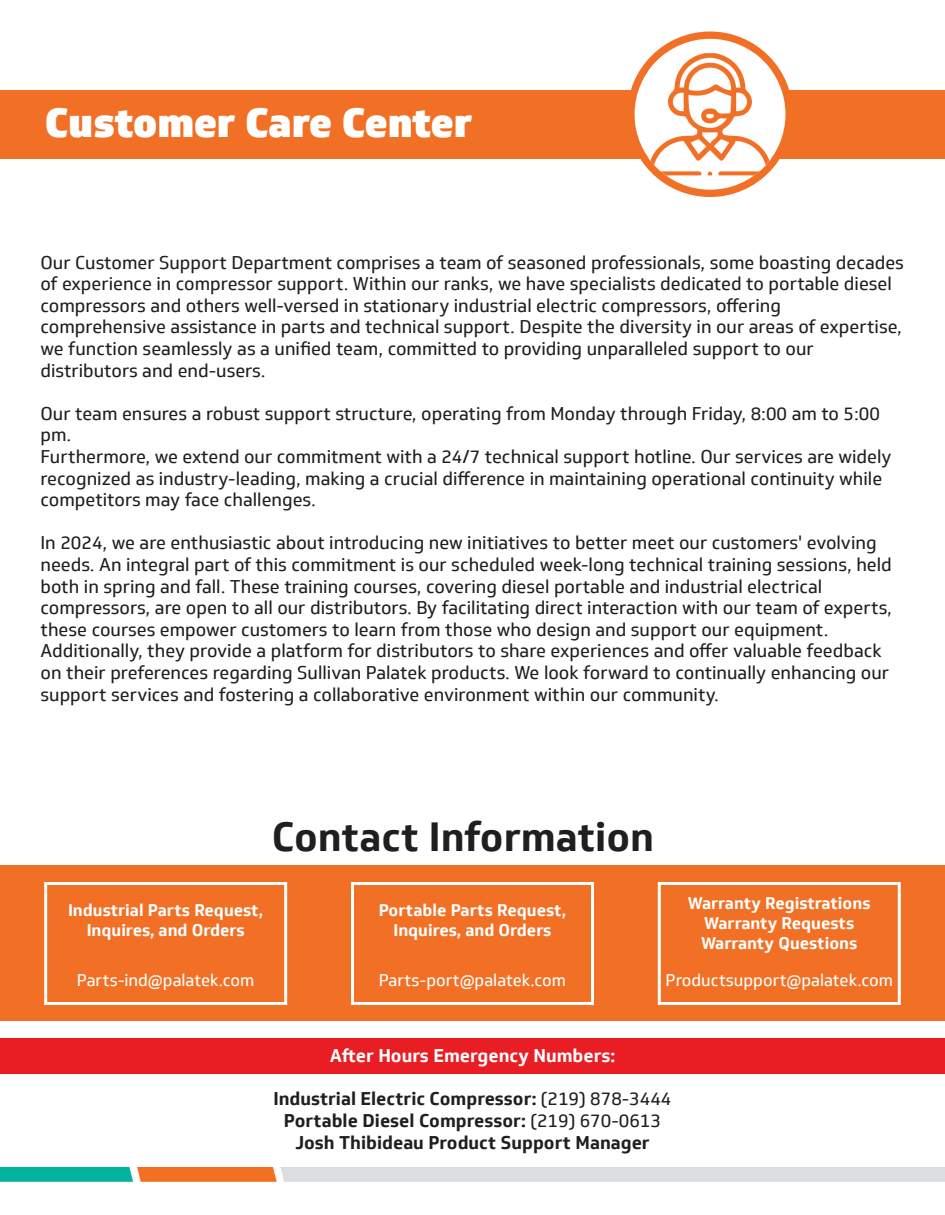
<style>
.page{position:relative;width:945px;height:1215px;background:#fff}
.page>*{position:absolute;margin:0;border:0;box-sizing:border-box;transform-origin:0 0}
.t1{font:900 39.75px "Soleto";color:#fff}
.t2{font:700 39.75px "Soleto";color:#1e1f1e}
.t3{font:18px/21.6px "Soleto";color:#1e1f1e}
.t4{font:700 18px/21.6px "Soleto";color:#1e1f1e;text-align:center}
.t5{font:700 18px "Soleto";color:#fff}
.t6{font:700 16.5px/19.8px "Soleto";color:#fff;text-align:center}
.t7{font:16.5px "Soleto";color:#fff}
.s1{font-weight:400}
</style>
<div class="page">
<div style="left:0;top:1038px;width:945px;height:36px;background:#e91d24"></div>
<div style="left:0;top:90px;width:945px;height:68px;background:#f27025"></div>
<img style="left:0;top:1167px;width:945px;height:14px">
<div style="left:627px;top:32px;width:166px;height:165px;background:#f27025;border-radius:50%"></div>
<div style="left:635px;top:39px;width:150px;height:151px;background:#fff;border-radius:50%"></div>
<img style="left:649px;top:53px;width:122px;height:122px">
<div style="left:0;top:866px;width:945px;height:156px;background:#f27025"></div>
<div style="left:44px;top:882px;width:243px;height:123px;border:3px solid #fff"></div>
<div style="left:351px;top:882px;width:243px;height:123px;border:3px solid #fff"></div>
<div style="left:658px;top:882px;width:243px;height:123px;border:3px solid #fff"></div>
<h1 class="t1" style="left:45px;top:96px;width:429px">Customer Care Center</h1>
<p class="t3" style="left:40px;top:252px;width:865px">Our Customer Support Department comprises a team of seasoned professionals, some boasting decades of experience in compressor support. Within our ranks, we have specialists dedicated to portable diesel compressors and others well-versed in stationary industrial electric compressors, offering comprehensive assistance in parts and technical support. Despite the diversity in our areas of expertise, we function seamlessly as a unified team, committed to providing unparalleled support to our distributors and end-users.</p>
<p class="t3" style="left:40px;top:403px;width:853px">Our team ensures a robust support structure, operating from Monday through Friday, 8:00 am to 5:00 pm.<br>Furthermore, we extend our commitment with a 24/7 technical support hotline. Our services are widely recognized as industry-leading, making a crucial difference in maintaining operational continuity while competitors may face challenges.</p>
<p class="t3" style="left:40px;top:532px;width:853px">In 2024, we are enthusiastic about introducing new initiatives to better meet our customers' evolving needs. An integral part of this commitment is our scheduled week-long technical training sessions, held both in spring and fall. These training courses, covering diesel portable and industrial electrical compressors, are open to all our distributors. By facilitating direct interaction with our team of experts, these courses empower customers to learn from those who design and support our equipment.<br>Additionally, they provide a platform for distributors to share experiences and offer valuable feedback on their preferences regarding Sullivan Palatek products. We look forward to continually enhancing our support services and fostering a collaborative environment within our community.</p>
<h1 class="t2" style="left:272px;top:811px;width:384px">Contact Information</h1>
<p class="t6" style="left:68px;top:901px;width:197px">Industrial Parts Request,<br>Inquires, and Orders</p>
<p class="t7" style="left:77px;top:970px;width:179px">Parts-ind@palatek.com</p>
<p class="t6" style="left:379px;top:901px;width:189px">Portable Parts Request,<br>Inquires, and Orders</p>
<p class="t7" style="left:379px;top:970px;width:189px">Parts-port@palatek.com</p>
<p class="t6" style="left:688px;top:894px;width:185px">Warranty Registrations<br>Warranty Requests<br>Warranty Questions</p>
<p class="t7" style="left:666px;top:970px;width:229px">Productsupport@palatek.com</p>
<p class="t5" style="left:330px;top:1044px;width:287px">After Hours Emergency Numbers:</p>
<p class="t4" style="left:274px;top:1088px;width:400px">Industrial Electric Compressor: <span class="s1">(219) 878-3444<br></span>Portable Diesel Compressor: <span class="s1">(219) 670-0613<br></span>Josh Thibideau Product Support Manager</p>
</div>
